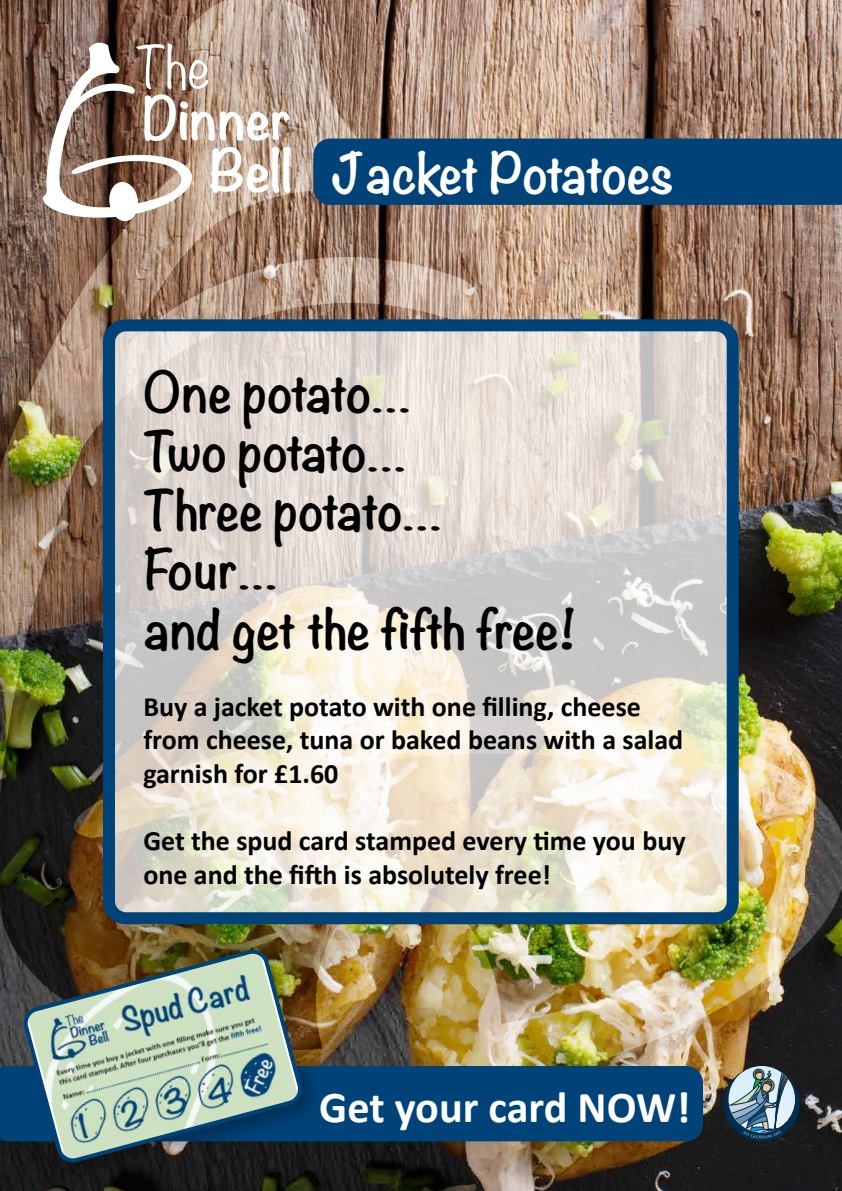
<style>
.page{position:relative;width:842px;height:1191px;background:#fff}
.page>*{position:absolute;margin:0;border:0;box-sizing:border-box;transform-origin:0 0}
.t1{font:700 49.3px/59.2px "Noteworthy";letter-spacing:-.02em;color:#000}
.t2{font:700 49.3px "Noteworthy";letter-spacing:-.03em;color:#fff}
.t3{font:700 44.2px "Calibri";letter-spacing:-.005em;color:#fff}
.t4{font:700 28px/33.6px "Calibri";color:#000}
</style>
<div class="page">
<img style="left:0;top:1140px;width:842px;height:51px">
<img style="left:0;top:0;width:842px;height:1140px">
<div style="left:313px;top:138px;width:529px;height:67px;background:#004379"></div>
<img style="left:724px;top:1066px;width:75px;height:75px">
<svg style="left:43px;top:38px;width:247px;height:184px"></svg>
<div style="left:0;top:1066px;width:703px;height:75px;background:#004379"></div>
<svg style="left:109px;top:325px;width:624px;height:593px"></svg>
<div style="left:103px;top:319px;width:636px;height:605px;border:12px solid #004379;border-radius:17px"></div>
<div style="left:16px;top:942px;width:309px;height:243px;background:#000;opacity:.3"></div>
<img style="left:24px;top:949px;width:278px;height:213px">
<h1 class="t2" style="left:332px;top:129px;width:344px">Jacket Potatoes</h1>
<h1 class="t1" style="left:143px;top:361px;width:434px">One potato…<br>Two potato…<br>Three potato…<br>Four…<br>and get the fifth free!</h1>
<p class="t4" style="left:143px;top:688px;width:541px">Buy a jacket potato with one filling, cheese from cheese, tuna or baked beans with a salad garnish for £1.60</p>
<p class="t4" style="left:143px;top:823px;width:544px">Get the spud card stamped every time you buy one and the fifth is absolutely free!</p>
<h2 class="t3" style="left:319px;top:1075px;width:373px">Get your card NOW!</h2>
</div>
